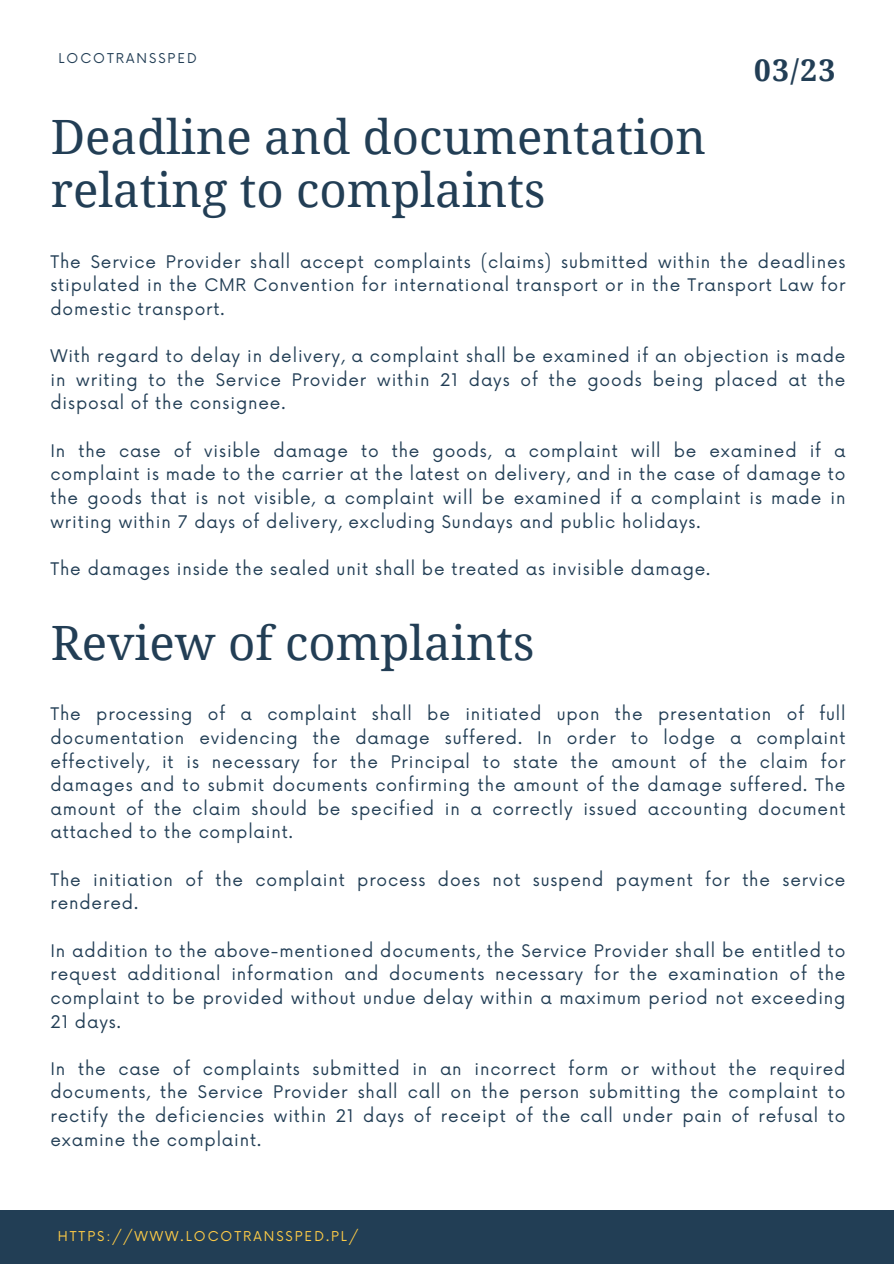
<style>
.page{position:relative;width:894px;height:1264px;background:#fff}
.page>*{position:absolute;margin:0;border:0;box-sizing:border-box;transform-origin:0 0}
.t1{font:47.25px/52.8px "Noto Serif";color:#223e55}
.t2{font:700 29.85px "Noto Serif";color:#223e55}
.t3{font:16.95px/23.7px "Now";letter-spacing:.05em;color:#223e55;text-align:justify}
.t4{font:13.2px "Now";letter-spacing:.15em;color:#ffcc46}
.t5{font:13.2px "Now";letter-spacing:.15em;color:#223e55}
</style>
<div class="page">
<div style="left:0;top:1210px;width:893px;height:53px;background:#223e55"></div>
<p class="t5" style="left:59px;top:51px;width:140px">LOCOTRANSSPED</p>
<h2 class="t2" style="left:754px;top:50px;width:83px">03/23</h2>
<h3 class="t1" style="left:51px;top:110px;width:656px">Deadline and documentation relating to complaints</h3>
<h3 class="t3" style="left:50px;top:250px;width:796px">The Service Provider shall accept complaints (claims) submitted within the deadlines stipulated in the CMR Convention for international transport or in the Transport Law for domestic transport.</h3>
<h3 class="t3" style="left:50px;top:345px;width:796px">With regard to delay in delivery, a complaint shall be examined if an objection is made in writing to the Service Provider within 21 days of the goods being placed at the disposal of the consignee.</h3>
<h3 class="t3" style="left:50px;top:439px;width:796px">In the case of visible damage to the goods, a complaint will be examined if a complaint is made to the carrier at the latest on delivery, and in the case of damage to the goods that is not visible, a complaint will be examined if a complaint is made in writing within 7 days of delivery, excluding Sundays and public holidays.</h3>
<h1 class="t3" style="left:50px;top:557px;width:661px">The damages inside the sealed unit shall be treated as invisible damage.</h1>
<h3 class="t1" style="left:51px;top:615px;width:485px">Review of complaints</h3>
<h3 class="t3" style="left:50px;top:703px;width:796px">The processing of a complaint shall be initiated upon the presentation of full documentation evidencing the damage suffered. In order to lodge a complaint effectively, it is necessary for the Principal to state the amount of the claim for damages and to submit documents confirming the amount of the damage suffered. The amount of the claim should be specified in a correctly issued accounting document attached to the complaint.</h3>
<h3 class="t3" style="left:50px;top:868px;width:796px">The initiation of the complaint process does not suspend payment for the service rendered.</h3>
<h3 class="t3" style="left:50px;top:939px;width:796px">In addition to the above-mentioned documents, the Service Provider shall be entitled to request additional information and documents necessary for the examination of the complaint to be provided without undue delay within a maximum period not exceeding 21 days.</h3>
<p class="t3" style="left:50px;top:1057px;width:796px">In the case of complaints submitted in an incorrect form or without the required documents, the Service Provider shall call on the person submitting the complaint to rectify the deficiencies within 21 days of receipt of the call under pain of refusal to examine the complaint.</p>
<h1 class="t4" style="left:58px;top:1228px;width:302px">HTTPS://WWW.LOCOTRANSSPED.PL/</h1>
</div>
